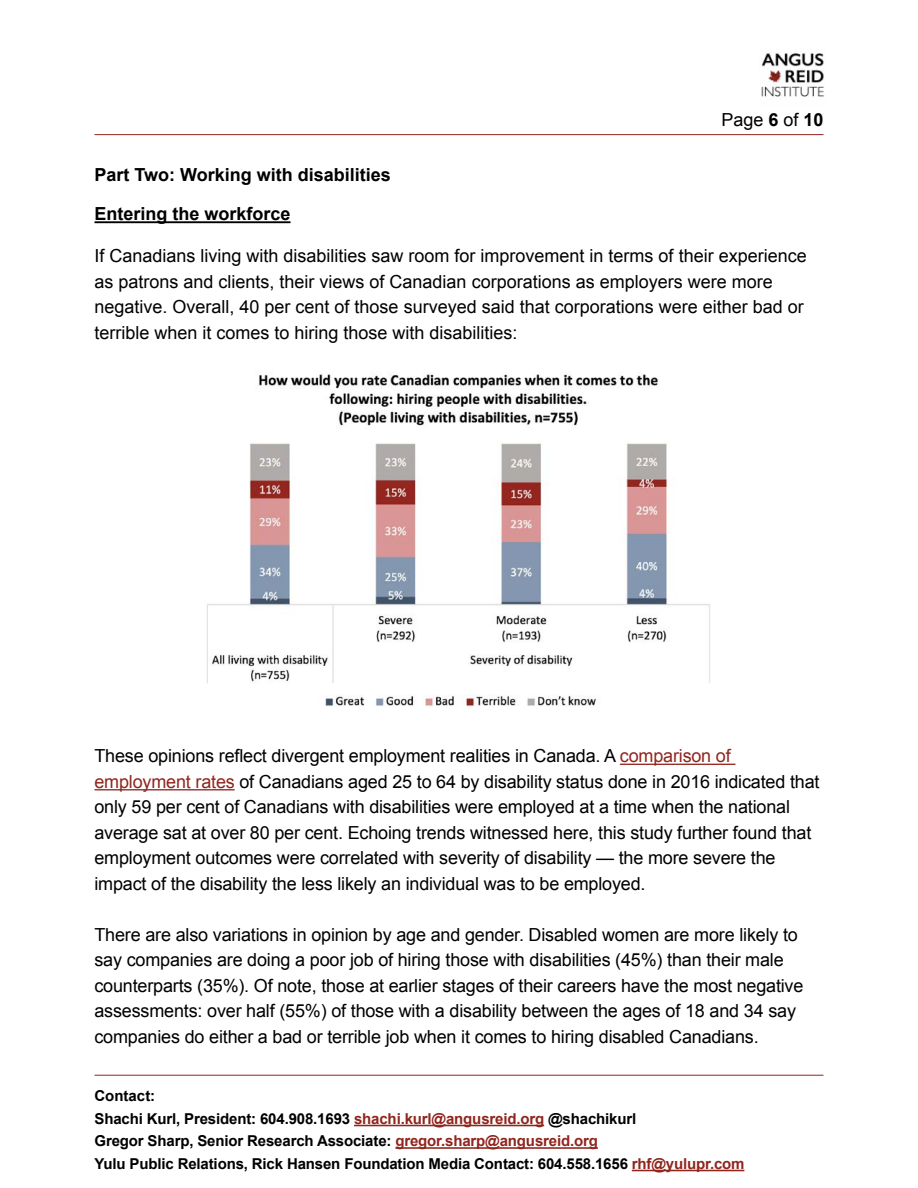
<style>
.page{position:relative;width:918px;height:1188px;background:#fff}
.page>*{position:absolute;margin:0;border:0;box-sizing:border-box;transform-origin:0 0}
.paragraphy_text{font:18px/25.5px "Arial";letter-spacing:-.01em;color:#000}
.heading_2{font:700 18px "Arial";color:#000}
.t1{font:700 15px/22.5px "Arial";letter-spacing:-.01em;color:#000}
.s1{font-weight:700}
.s2{color:#90251d}
</style>
<div class="page">
<hr style="left:94px;top:221px;width:197px;height:2px;background:#000">
<img style="left:207px;top:374px;width:503px;height:333px">
<hr style="left:620px;top:764px;width:115px;height:1px;background:#90251d">
<hr style="left:94px;top:789px;width:141px;height:1px;background:#90251d">
<img style="left:761px;top:52px;width:64px;height:45px">
<hr style="left:94px;top:134px;width:730px;height:1px;background:#90251d">
<hr style="left:94px;top:1075px;width:730px;height:1px;background:#90251d">
<hr style="left:354px;top:1125px;width:190px;height:1px;background:#90251d">
<hr style="left:395px;top:1147px;width:203px;height:2px;background:#90251d">
<hr style="left:632px;top:1170px;width:112px;height:1px;background:#90251d">
<p class="paragraphy_text" style="left:721px;top:107px;width:104px">Page <span class="s1">6</span> of <span class="s1">10</span></p>
<h2 class="heading_2" style="left:94px;top:163px;width:298px">Part Two: Working with disabilities</h2>
<h2 class="heading_2" style="left:94px;top:202px;width:198px">Entering the workforce</h2>
<p class="paragraphy_text" style="left:94px;top:243px;width:714px">If Canadians living with disabilities saw room for improvement in terms of their experience as patrons and clients, their views of Canadian corporations as employers were more negative. Overall, 40 per cent of those surveyed said that corporations were either bad or terrible when it comes to hiring those with disabilities:</p>
<p class="paragraphy_text" style="left:94px;top:744px;width:727px">These opinions reflect divergent employment realities in Canada. A <span class="s2">comparison of employment rates</span> of Canadians aged 25 to 64 by disability status done in 2016 indicated that only 59 per cent of Canadians with disabilities were employed at a time when the national average sat at over 80 per cent. Echoing trends witnessed here, this study further found that employment outcomes were correlated with severity of disability — the more severe the impact of the disability the less likely an individual was to be employed.</p>
<p class="paragraphy_text" style="left:94px;top:922px;width:710px">There are also variations in opinion by age and gender. Disabled women are more likely to say companies are doing a poor job of hiring those with disabilities (45%) than their male counterparts (35%). Of note, those at earlier stages of their careers have the most negative assessments: over half (55%) of those with a disability between the ages of 18 and 34 say companies do either a bad or terrible job when it comes to hiring disabled Canadians.</p>
<p class="t1" style="left:94px;top:1085px;width:652px">Contact:<br>Shachi Kurl, President: 604.908.1693 <span class="s2">shachi.kurl@angusreid.org</span> @shachikurl<br>Gregor Sharp, Senior Research Associate: <span class="s2">gregor.sharp@angusreid.org<br></span>Yulu Public Relations, Rick Hansen Foundation Media Contact: 604.558.1656 <span class="s2">rhf@yulupr.com</span></p>
</div>
